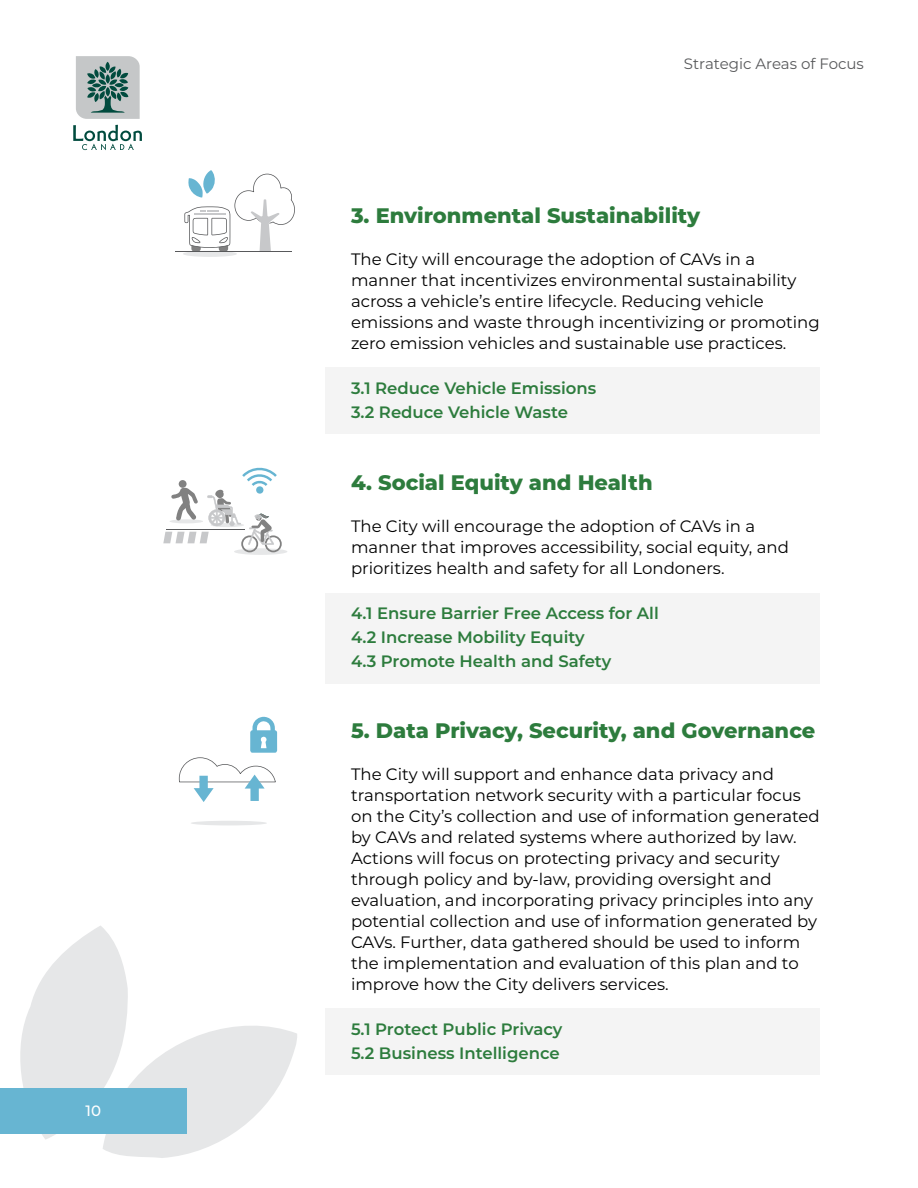
<style>
.page{position:relative;width:918px;height:1188px;background:#fff}
.page>*{position:absolute;margin:0;border:0;box-sizing:border-box;transform-origin:0 0}
.Heading__H2{font:800 21px "Montserrat";color:#2d7c3d}
.Paragraph_Body__P{font:16.5px/21px "Montserrat";color:#000}
.Paragraph_Call_Out_B{font:600 16.5px "Montserrat";color:#2d7c3d}
.Paragraph_Body__P-2{font:15px "Montserrat";color:#58595b}
.t1{font:500 15px "Montserrat";color:#fff}
</style>
<div class="page">
<svg style="left:73px;top:125px;width:69px;height:25px"></svg>
<svg style="left:76px;top:56px;width:64px;height:63px;background:#9badab"></svg>
<svg style="left:12px;top:926px;width:285px;height:232px"></svg>
<div style="left:0;top:1089px;width:186px;height:45px;background:#67b5d2"></div>
<div style="left:325px;top:593px;width:495px;height:91px;background:#f4f4f4"></div>
<div style="left:325px;top:367px;width:495px;height:67px;background:#f4f4f4"></div>
<div style="left:325px;top:1008px;width:495px;height:66px;background:#f4f4f4"></div>
<svg style="left:184px;top:170px;width:111px;height:81px"></svg>
<div style="left:183px;top:251px;width:54px;height:6px;background:#e6e7e8;border-radius:50%"></div>
<hr style="left:175px;top:251px;width:117px;height:1px;background:#58595b">
<div style="left:234px;top:548px;width:53px;height:7px;background:#e6e7e8;border-radius:50%"></div>
<svg style="left:163px;top:467px;width:119px;height:85px"></svg>
<svg style="left:179px;top:717px;width:98px;height:85px"></svg>
<hr style="left:191px;top:821px;width:76px;height:4px;background:#e6e7e8;border-radius:50%">
<p class="t1" style="left:85px;top:1100px;width:17px">10</p>
<p class="Paragraph_Body__P-2" style="left:684px;top:53px;width:182px">Strategic Areas of Focus</p>
<h2 class="Heading__H2" style="left:351px;top:201px;width:351px">3. Environmental Sustainability</h2>
<p class="Paragraph_Body__P" style="left:351px;top:248px;width:470px">The City will encourage the adoption of CAVs in a manner that incentivizes environmental sustainability across a vehicle’s entire lifecycle. Reducing vehicle emissions and waste through incentivizing or promoting zero emission vehicles and sustainable use practices.</p>
<p class="Paragraph_Call_Out_B" style="left:351px;top:377px;width:247px">3.1 Reduce Vehicle Emissions</p>
<p class="Paragraph_Call_Out_B" style="left:351px;top:401px;width:219px">3.2 Reduce Vehicle Waste</p>
<h2 class="Heading__H2" style="left:351px;top:467px;width:303px">4. Social Equity and Health</h2>
<p class="Paragraph_Body__P" style="left:351px;top:515px;width:439px">The City will encourage the adoption of CAVs in a manner that improves accessibility, social equity, and prioritizes health and safety for all Londoners.</p>
<p class="Paragraph_Call_Out_B" style="left:351px;top:601px;width:309px">4.1 Ensure Barrier Free Access for All</p>
<p class="Paragraph_Call_Out_B" style="left:351px;top:625px;width:235px">4.2 Increase Mobility Equity</p>
<p class="Paragraph_Call_Out_B" style="left:351px;top:649px;width:262px">4.3 Promote Health and Safety</p>
<h2 class="Heading__H2" style="left:351px;top:715px;width:466px">5. Data Privacy, Security, and Governance</h2>
<p class="Paragraph_Body__P" style="left:351px;top:763px;width:470px">The City will support and enhance data privacy and transportation network security with a particular focus on the City’s collection and use of information generated by CAVs and related systems where authorized by law.<br>Actions will focus on protecting privacy and security through policy and by-law, providing oversight and evaluation, and incorporating privacy principles into any potential collection and use of information generated by CAVs. Further, data gathered should be used to inform the implementation and evaluation of this plan and to improve how the City delivers services.</p>
<p class="Paragraph_Call_Out_B" style="left:351px;top:1018px;width:213px">5.1 Protect Public Privacy</p>
<p class="Paragraph_Call_Out_B" style="left:351px;top:1042px;width:210px">5.2 Business Intelligence</p>
</div>
